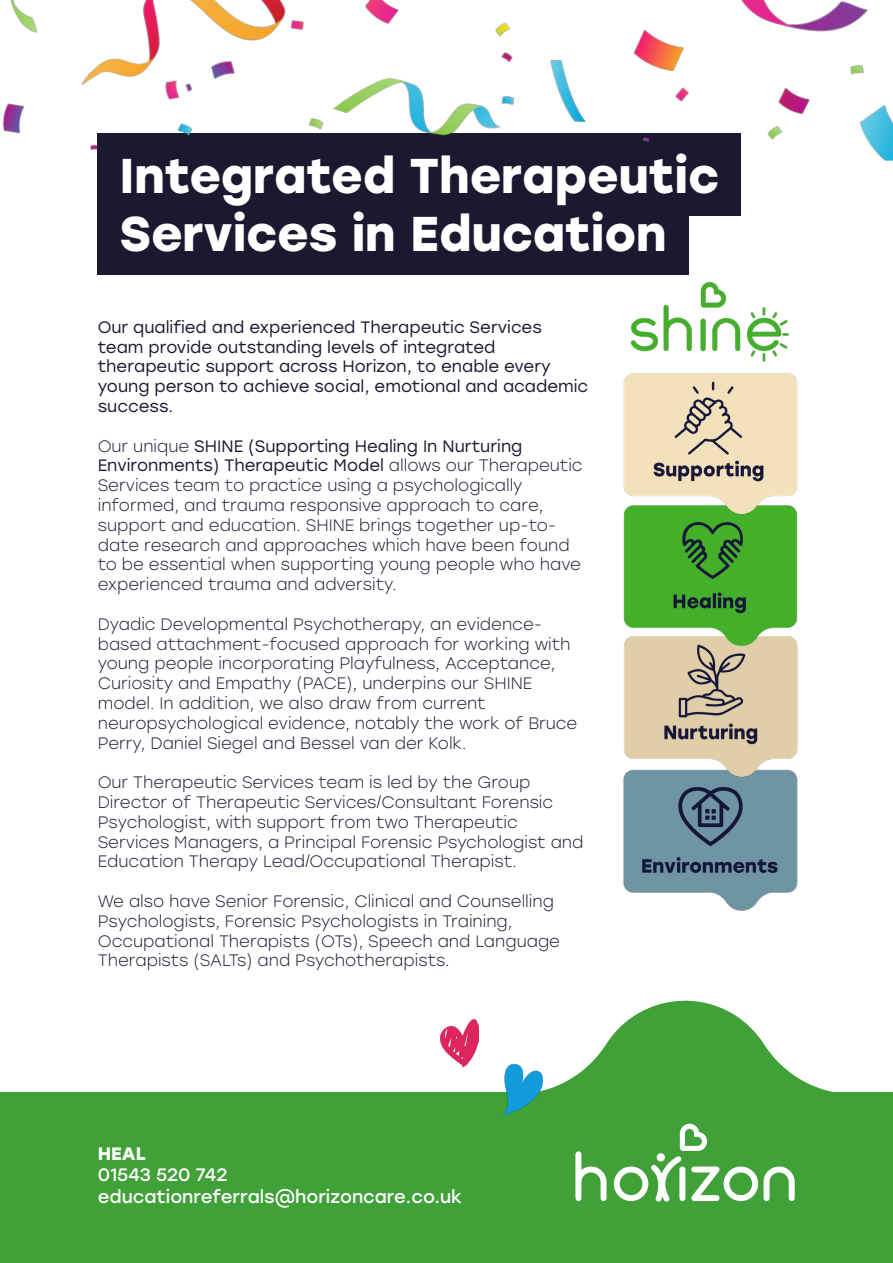
<style>
.page{position:relative;width:893px;height:1263px;background:#fff}
.page>*{position:absolute;margin:0;border:0;box-sizing:border-box;transform-origin:0 0}
.t1{font:700 48.75px "Stolzl";color:#fff}
.t2{font:18px/21.6px "Stolzl";color:#fff}
.t3{font:300 16.5px/19.8px "Stolzl";color:#1a1930}
.t4{font:16.5px/19.8px "Stolzl";color:#1a1930}
.s1{font-weight:400}
.s2{font-weight:700}
</style>
<div class="page">
<img style="left:623px;top:790px;width:175px;height:121px">
<img style="left:623px;top:659px;width:175px;height:131px">
<div style="left:97px;top:133px;width:644px;height:83px;background:#1a1930"></div>
<div style="left:97px;top:192px;width:592px;height:82px;background:#1a1930"></div>
<div style="left:0;top:1093px;width:893px;height:170px;background:#40a139"></div>
<svg style="left:542px;top:1000px;width:311px;height:93px"></svg>
<svg style="left:575px;top:1151px;width:31px;height:50px"></svg>
<svg style="left:764px;top:1166px;width:31px;height:35px"></svg>
<svg style="left:614px;top:1124px;width:144px;height:77px"></svg>
<img style="left:440px;top:1020px;width:39px;height:46px">
<img style="left:504px;top:1064px;width:38px;height:50px">
<img style="left:2px;top:0;width:891px;height:161px">
<img style="left:630px;top:281px;width:159px;height:81px">
<img style="left:623px;top:526px;width:175px;height:133px">
<img style="left:623px;top:373px;width:175px;height:153px">
<p class="t1" style="left:119px;top:140px;width:601px">Integrated Therapeutic</p>
<p class="t1" style="left:119px;top:199px;width:549px">Services in Education</p>
<p class="t4" style="left:98px;top:316px;width:492px">Our qualified and experienced Therapeutic Services team provide outstanding levels of integrated therapeutic support across Horizon, to enable every young person to achieve social, emotional and academic success.</p>
<p class="t3" style="left:98px;top:435px;width:486px">Our unique <span class="s1">SHINE (Supporting Healing In Nurturing Environments) Therapeutic Model</span> allows our Therapeutic Services team to practice using a psychologically informed, and trauma responsive approach to care, support and education. SHINE brings together up-to&shy;date research and approaches which have been found to be essential when supporting young people who have experienced trauma and adversity.</p>
<p class="t3" style="left:98px;top:613px;width:481px">Dyadic Developmental Psychotherapy, an evidence&shy;based attachment-focused approach for working with young people incorporating Playfulness, Acceptance, Curiosity and Empathy (PACE), underpins our SHINE model. In addition, we also draw from current neuropsychological evidence, notably the work of Bruce Perry, Daniel Siegel and Bessel van der Kolk.</p>
<p class="t3" style="left:98px;top:772px;width:487px">Our Therapeutic Services team is led by the Group Director of Therapeutic Services/Consultant Forensic Psychologist, with support from two Therapeutic Services Managers, a Principal Forensic Psychologist and Education Therapy Lead/Occupational Therapist.</p>
<p class="t3" style="left:98px;top:891px;width:464px">We also have Senior Forensic, Clinical and Counselling Psychologists, Forensic Psychologists in Training, Occupational Therapists (OTs), Speech and Language Therapists (SALTs) and Psychotherapists.</p>
<p class="t2" style="left:98px;top:1141px;width:131px"><span class="s2">HEAL<br></span>01543 520 742</p>
<p class="t2" style="left:98px;top:1185px;width:366px">educationreferrals@horizoncare.co.uk</p>
</div>
